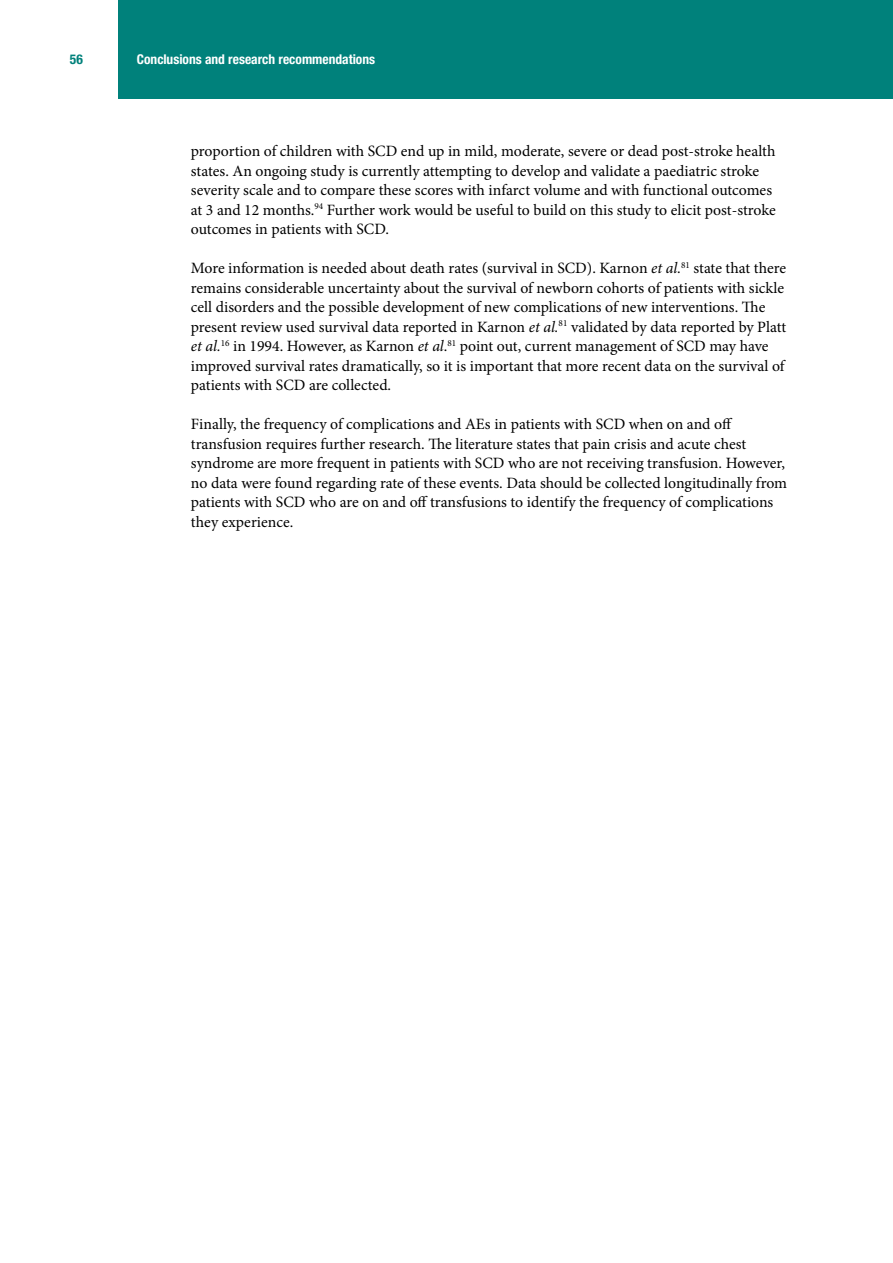
<style>
.page{position:relative;width:893px;height:1263px;background:#fff}
.page>*{position:absolute;margin:0;border:0;box-sizing:border-box;transform-origin:0 0}
.t1{font:15.75px/19.5px "Minion Pro";color:#000}
.t2{font:700 condensed 13.5px "Helvetica Neue LT Pro";color:#fff}
.t3{font:700 condensed 13.5px "Helvetica Neue LT Pro";color:#00817b}
.s1{font-style:italic}
</style>
<div class="page">
<div style="left:119px;top:0;width:774px;height:99px;background:#00817b"></div>
<p class="t3" style="left:70px;top:51px;width:14px">56</p>
<p class="t2" style="left:137px;top:51px;width:240px">Conclusions and research recommendations</p>
<p class="t1" style="left:191px;top:141px;width:586px">proportion of children with SCD end up in mild, moderate, severe or dead post-stroke health states. An ongoing study is currently attempting to develop and validate a paediatric stroke severity scale and to compare these scores with infarct volume and with functional outcomes at 3 and 12 months.<sup>94</sup> Further work would be useful to build on this study to elicit post-stroke outcomes in patients with SCD.</p>
<p class="t1" style="left:191px;top:258px;width:597px">More information is needed about death rates (survival in SCD). Karnon <span class="s1">et al.</span><sup>81</sup> state that there remains considerable uncertainty about the survival of newborn cohorts of patients with sickle cell disorders and the possible development of new complications of new interventions. The present review used survival data reported in Karnon <span class="s1">et al.</span><sup>81</sup> validated by data reported by Platt <span class="s1">et al.</span><sup>16</sup> in 1994. However, as Karnon <span class="s1">et al</span>.<sup>81</sup> point out, current management of SCD may have improved survival rates dramatically, so it is important that more recent data on the survival of patients with SCD are collected.</p>
<p class="t1" style="left:191px;top:414px;width:598px">Finally, the frequency of complications and AEs in patients with SCD when on and off transfusion requires further research. The literature states that pain crisis and acute chest syndrome are more frequent in patients with SCD who are not receiving transfusion. However, no data were found regarding rate of these events. Data should be collected longitudinally from patients with SCD who are on and off transfusions to identify the frequency of complications they experience.</p>
</div>
